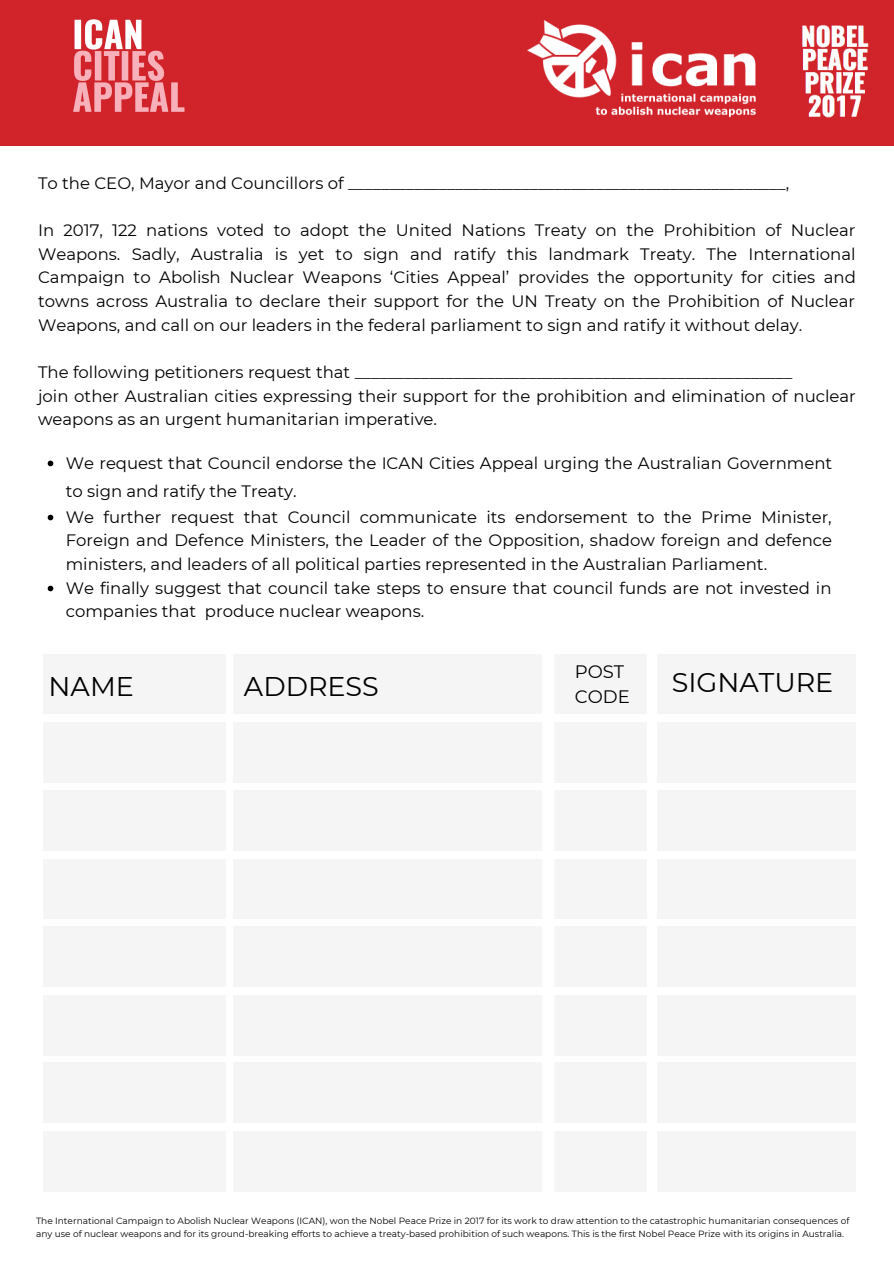
<style>
.page{position:relative;width:894px;height:1264px;background:#fff}
.page>*{position:absolute;margin:0;border:0;box-sizing:border-box;transform-origin:0 0}
.t1{font:27px "Montserrat";color:#000}
.t2{font:18px/24.8px "Montserrat";color:#000}
.t3{font:16.5px/23.7px "Montserrat";color:#000}
.t4{font:9px/12.5px "Montserrat";color:#000}
</style>
<div class="page">
<svg style="left:48px;top:460px;width:5px;height:6px"></svg>
<svg style="left:48px;top:514px;width:5px;height:6px"></svg>
<svg style="left:48px;top:585px;width:5px;height:6px"></svg>
<div style="left:43px;top:654px;width:182px;height:59px;background:#f5f5f5"></div>
<div style="left:657px;top:654px;width:198px;height:59px;background:#f5f5f5"></div>
<div style="left:233px;top:654px;width:414px;height:59px;background:#f5f5f5"></div>
<div style="left:0;top:0;width:893px;height:145px;background:#d0232a"></div>
<img style="left:73px;top:19px;width:112px;height:93px">
<img style="left:527px;top:20px;width:342px;height:98px">
<div style="left:43px;top:722px;width:182px;height:60px;background:#f5f5f5"></div>
<div style="left:657px;top:722px;width:198px;height:60px;background:#f5f5f5"></div>
<div style="left:233px;top:722px;width:414px;height:60px;background:#f5f5f5"></div>
<div style="left:43px;top:790px;width:182px;height:60px;background:#f5f5f5"></div>
<div style="left:657px;top:790px;width:198px;height:60px;background:#f5f5f5"></div>
<div style="left:233px;top:790px;width:414px;height:60px;background:#f5f5f5"></div>
<div style="left:43px;top:859px;width:182px;height:59px;background:#f5f5f5"></div>
<div style="left:657px;top:859px;width:198px;height:59px;background:#f5f5f5"></div>
<div style="left:233px;top:859px;width:414px;height:59px;background:#f5f5f5"></div>
<div style="left:43px;top:926px;width:182px;height:60px;background:#f5f5f5"></div>
<div style="left:657px;top:926px;width:198px;height:60px;background:#f5f5f5"></div>
<div style="left:233px;top:926px;width:414px;height:60px;background:#f5f5f5"></div>
<div style="left:43px;top:995px;width:182px;height:60px;background:#f5f5f5"></div>
<div style="left:657px;top:995px;width:198px;height:60px;background:#f5f5f5"></div>
<div style="left:233px;top:995px;width:414px;height:60px;background:#f5f5f5"></div>
<div style="left:43px;top:1062px;width:182px;height:60px;background:#f5f5f5"></div>
<div style="left:657px;top:1062px;width:198px;height:60px;background:#f5f5f5"></div>
<div style="left:233px;top:1062px;width:414px;height:60px;background:#f5f5f5"></div>
<div style="left:43px;top:1131px;width:182px;height:60px;background:#f5f5f5"></div>
<div style="left:657px;top:1131px;width:198px;height:60px;background:#f5f5f5"></div>
<div style="left:233px;top:1131px;width:414px;height:60px;background:#f5f5f5"></div>
<p class="t3" style="left:38px;top:171px;width:752px">To the CEO, Mayor and Councillors of _____________________________________________________,</p>
<p class="t3" style="left:38px;top:218px;width:819px;text-align:justify">In 2017, 122 nations voted to adopt the United Nations Treaty on the Prohibition of Nuclear Weapons. Sadly, Australia is yet to sign and ratify this landmark Treaty. The International Campaign to Abolish Nuclear Weapons ‘Cities Appeal’ provides the opportunity for cities and towns across Australia to declare their support for the UN Treaty on the Prohibition of Nuclear Weapons, and call on our leaders in the federal parliament to sign and ratify it without delay.</p>
<p class="t3" style="left:38px;top:360px;width:819px">The following petitioners request that _____________________________________________________<br>join other Australian cities expressing their support for the prohibition and elimination of nuclear weapons as an urgent humanitarian imperative.</p>
<p class="t3" style="left:66px;top:448px;width:767px;line-height:28.2px">We request that Council endorse the ICAN Cities Appeal urging the Australian Government to sign and ratify the Treaty.</p>
<p class="t3" style="left:66px;top:505px;width:767px">We further request that Council communicate its endorsement to the Prime Minister, Foreign and Defence Ministers, the Leader of the Opposition, shadow foreign and defence ministers, and leaders of all political parties represented in the Australian Parliament.<br>We finally suggest that council take steps to ensure that council funds are not invested in companies that produce nuclear weapons.</p>
<p class="t2" style="left:574px;top:659px;width:56px">POST<br>CODE</p>
<h1 class="t1" style="left:49px;top:669px;width:87px">NAME</h1>
<h1 class="t1" style="left:244px;top:669px;width:136px">ADDRESS</h1>
<h1 class="t1" style="left:671px;top:666px;width:163px">SIGNATURE</h1>
<p class="t4" style="left:36px;top:1214px;width:814px">The International Campaign to Abolish Nuclear Weapons (ICAN), won the Nobel Peace Prize in 2017 for its work to draw attention to the catastrophic humanitarian consequences of any use of nuclear weapons and for its ground-breaking efforts to achieve a treaty-based prohibition of such weapons. This is the first Nobel Peace Prize with its origins in Australia.</p>
</div>
